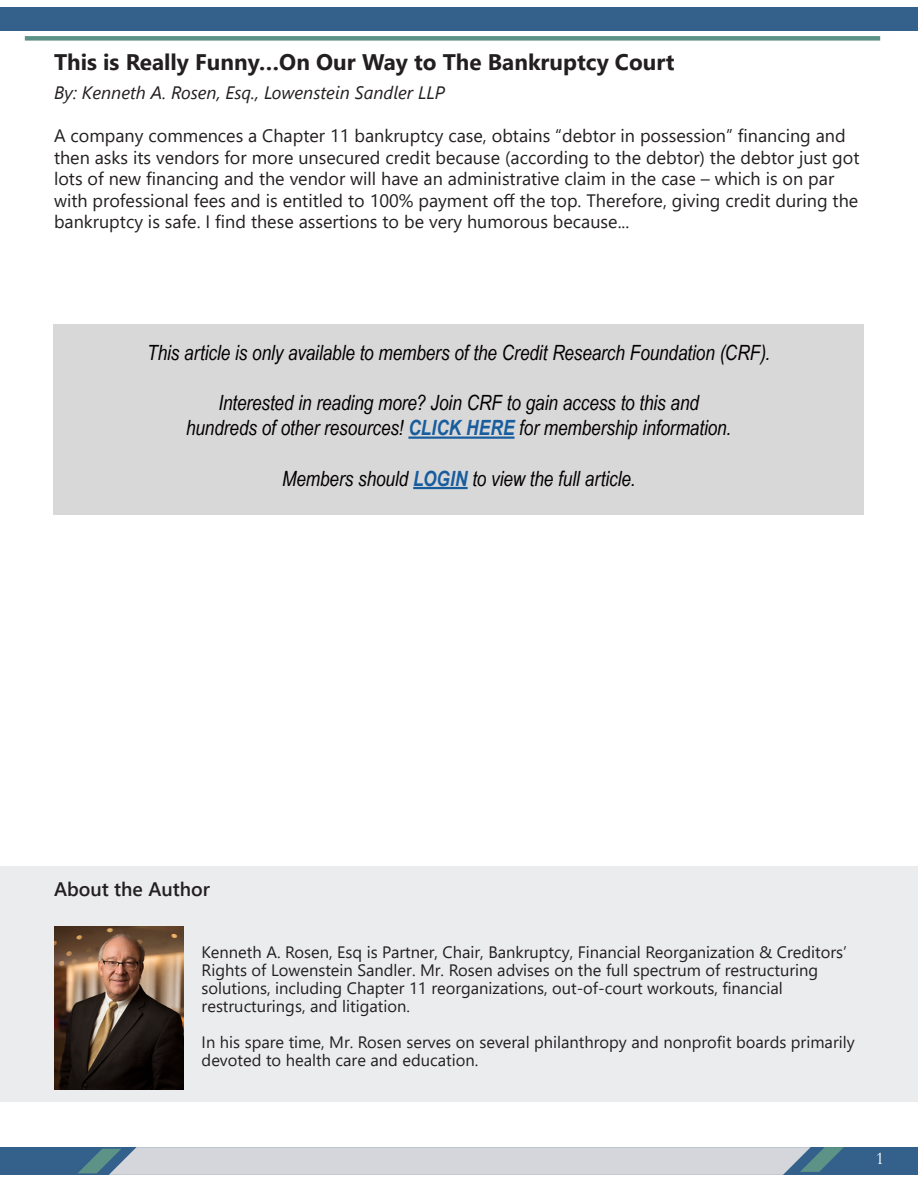
<style>
.page{position:relative;width:918px;height:1188px;background:#fff}
.page>*{position:absolute;margin:0;border:0;box-sizing:border-box;transform-origin:0 0}
.t1{font:700 22.5px "Segoe UI";color:#231f20}
.CRF_Newsletter_body{font:italic 21px "Arial Narrow";letter-spacing:-.005em;color:#030000}
.t2{font:600 19.5px "Segoe UI";color:#231f20}
.t3{font:18px/21.6px "Segoe UI";color:#231f20}
.t4{font:italic 18px "Segoe UI";color:#231f20}
.t5{font:18px "Garamond";color:#fff}
.CRF_Arial{font:16.5px/18px "Segoe UI";color:#231f20}
.s1{font-weight:700;color:#175d9e}
</style>
<div class="page">
<div style="left:0;top:8px;width:918px;height:23px;background:#33618c"></div>
<div style="left:25px;top:36px;width:855px;height:5px;background:#5c9186"></div>
<div style="left:0;top:1147px;width:918px;height:28px;background:#33618c"></div>
<svg style="left:78px;top:1147px;width:766px;height:28px;background:#c1c9d0"></svg>
<div style="left:0;top:866px;width:918px;height:236px;background:#ebecee"></div>
<img style="left:54px;top:927px;width:129px;height:162px">
<div style="left:54px;top:324px;width:810px;height:190px;background:#d9d8d9"></div>
<hr style="left:408px;top:437px;width:107px;height:2px;background:#175d9e">
<hr style="left:413px;top:487px;width:55px;height:2px;background:#175d9e">
<p class="t1" style="left:54px;top:41px;width:622px">This is Really Funny…On Our Way to The Bankruptcy Court</p>
<p class="t4" style="left:54px;top:75px;width:393px">By: Kenneth A. Rosen, Esq., Lowenstein Sandler LLP</p>
<p class="t3" style="left:54px;top:123px;width:807px">A company commences a Chapter 11 bankruptcy case, obtains “debtor in possession” financing and then asks its vendors for more unsecured credit because (according to the debtor) the debtor just got lots of new financing and the vendor will have an administrative claim in the case – which is on par with professional fees and is entitled to 100% payment off the top. Therefore, giving credit during the bankruptcy is safe. I find these assertions to be very humorous because...</p>
<p class="CRF_Newsletter_body" style="left:147px;top:338px;width:625px">This article is only available to members of the Credit Research Foundation (CRF).</p>
<p class="CRF_Newsletter_body" style="left:218px;top:388px;width:482px">Interested in reading more? Join CRF to gain access to this and</p>
<p class="CRF_Newsletter_body" style="left:186px;top:413px;width:547px">hundreds of other resources! <span class="s1">CLICK HERE</span> for membership information.</p>
<p class="CRF_Newsletter_body" style="left:282px;top:464px;width:355px">Members should <span class="s1">LOGIN</span> to view the full article.</p>
<p class="t2" style="left:54px;top:871px;width:158px">About the Author</p>
<p class="CRF_Arial" style="left:202px;top:941px;width:647px">Kenneth A. Rosen, Esq is Partner, Chair, Bankruptcy, Financial Reorganization &amp; Creditors’ Rights of Lowenstein Sandler. Mr. Rosen advises on the full spectrum of restructuring solutions, including Chapter 11 reorganizations, out-of-court workouts, financial restructurings, and litigation.</p>
<p class="CRF_Arial" style="left:202px;top:1031px;width:655px">In his spare time, Mr. Rosen serves on several philanthropy and nonprofit boards primarily devoted to health care and education.</p>
<p class="t5" style="left:876px;top:1146px;width:10px">1</p>
</div>
